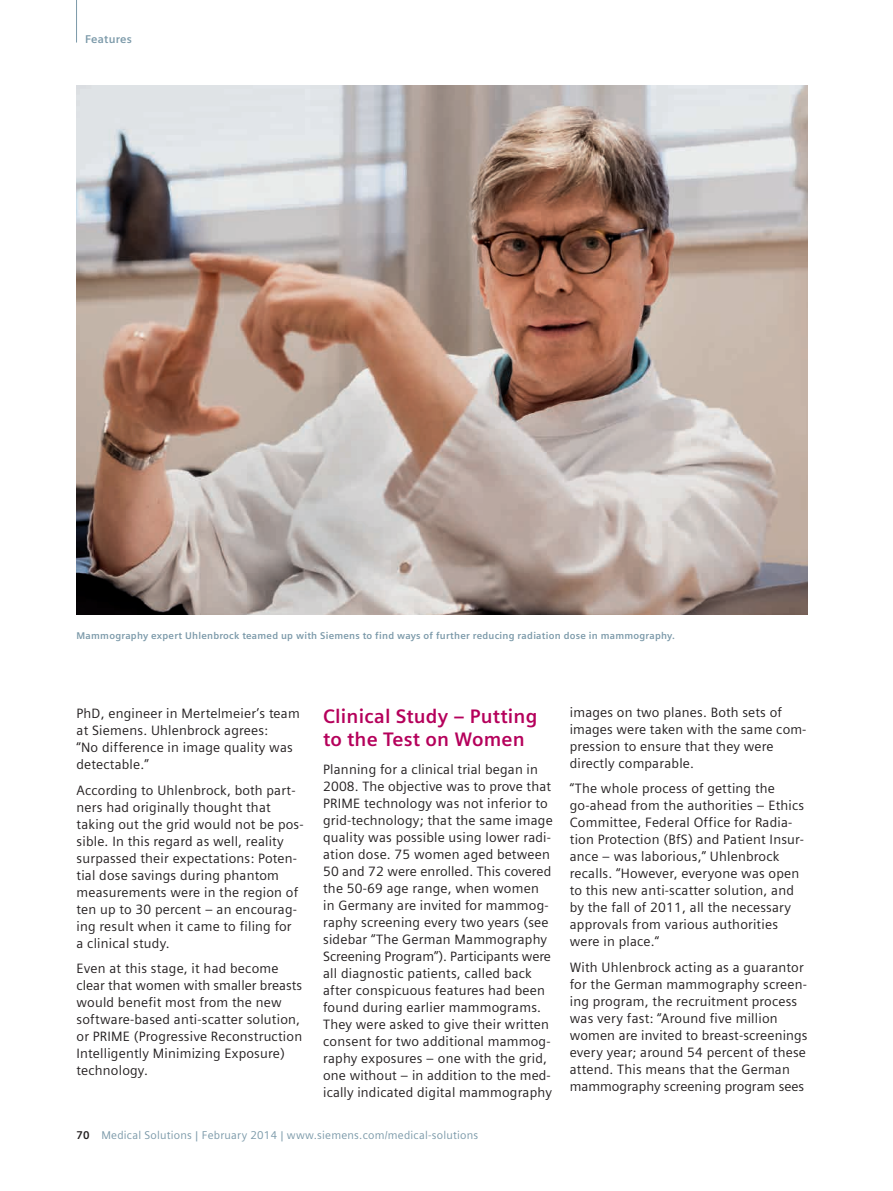
<style>
.page{position:relative;width:893px;height:1191px;background:#fff}
.page>*{position:absolute;margin:0;border:0;box-sizing:border-box;transform-origin:0 0}
.t1{font:700 19.5px/23.4px "Siemens Sans";letter-spacing:.01em;color:#b5015b}
.t2{font:13.5px/17px "Siemens Sans";letter-spacing:.015em;color:#231f20}
.t3{font:11.25px "Siemens Sans";letter-spacing:.02em;color:#7b99a9}
.t4{font:700 11.25px "Siemens Sans";letter-spacing:.02em;color:#7b99a9}
.t5{font:700 9.75px "Siemens Sans";letter-spacing:.025em;color:#7b99a9}
.s1{font-weight:700;color:#231f20}
</style>
<div class="page">
<img style="left:77px;top:85px;width:731px;height:529px">
<hr style="left:76px;top:0;width:1px;height:43px;background:#7b99a9">
<p class="t4" style="left:85px;top:32px;width:48px">Features</p>
<p class="t5" style="left:77px;top:630px;width:600px">Mammography expert Uhlenbrock teamed up with Siemens to find ways of further reducing radiation dose in mammography.</p>
<p class="t2" style="left:77px;top:705px;width:225px">PhD, engineer in Mertelmeier’s team at Siemens. Uhlenbrock agrees:<br>“No difference in image quality was detectable.”</p>
<p class="t2" style="left:77px;top:781px;width:229px">According to Uhlenbrock, both part&shy;ners had originally thought that taking out the grid would not be pos&shy;sible. In this regard as well, reality surpassed their expectations: Poten&shy;tial dose savings during phantom measurements were in the region of ten up to 30 percent – an encourag&shy;ing result when it came to filing for<br>a clinical study.</p>
<p class="t2" style="left:77px;top:960px;width:227px">Even at this stage, it had become clear that women with smaller breasts would benefit most from the new software-based anti-scatter solution, or PRIME (Progressive Reconstruction Intelligently Minimizing Exposure) technology.</p>
<h1 class="t1" style="left:323px;top:704px;width:216px">Clinical Study – Putting to the Test on Women</h1>
<p class="t2" style="left:323px;top:761px;width:231px">Planning for a clinical trial began in 2008. The objective was to prove that PRIME technology was not inferior to grid-technology; that the same image quality was possible using lower radi&shy;ation dose. 75 women aged between 50 and 72 were enrolled. This covered the 50-69 age range, when women in Germany are invited for mammog&shy;raphy screening every two years (see sidebar “The German Mammography Screening Program”). Participants were all diagnostic patients, called back after conspicuous features had been found during earlier mammograms.<br>They were asked to give their written consent for two additional mammog&shy;raphy exposures – one with the grid, one without – in addition to the med&shy;ically indicated digital mammography</p>
<p class="t3" style="left:77px;top:1129px;width:403px"><span class="s1">70</span> Medical Solutions | February 2014 | www.siemens.com/medical-solutions</p>
<p class="t2" style="left:570px;top:703px;width:238px">images on two planes. Both sets of images were taken with the same com&shy;pression to ensure that they were directly comparable.</p>
<p class="t2" style="left:570px;top:780px;width:236px">“The whole process of getting the go-ahead from the authorities – Ethics Committee, Federal Office for Radia&shy;tion Protection (BfS) and Patient Insur&shy;ance – was laborious,” Uhlenbrock recalls. “However, everyone was open to this new anti-scatter solution, and by the fall of 2011, all the necessary approvals from various authorities were in place.“</p>
<p class="t2" style="left:570px;top:959px;width:239px">With Uhlenbrock acting as a guarantor for the German mammography screen&shy;ing program, the recruitment process was very fast: “Around five million women are invited to breast-screenings every year; around 54 percent of these attend. This means that the German mammography screening program sees</p>
</div>
